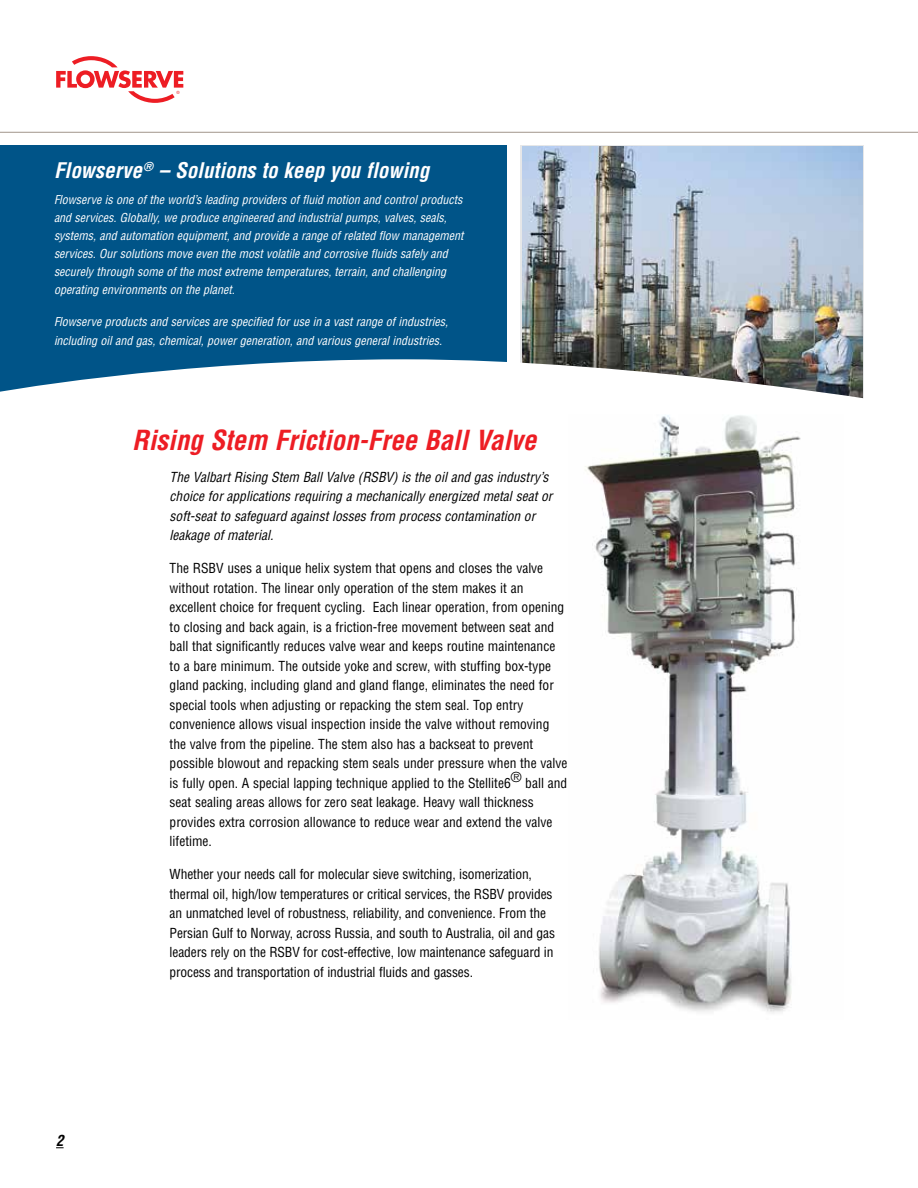
<style>
.page{position:relative;width:918px;height:1188px;background:#fff}
.page>*{position:absolute;margin:0;border:0;box-sizing:border-box;transform-origin:0 0}
.t1{font:italic 700 condensed 27px "Helvetica LT Std";color:#ed1d24}
.t2{font:italic 700 condensed 21px "Helvetica LT Std";color:#fff}
.t3{font:italic 700 condensed 15px "Helvetica LT Std";color:#000}
.t4{font:condensed 13.5px/19.5px "Helvetica LT Std";color:#000}
.t5{font:italic condensed 13.5px/19.5px "Helvetica LT Std";color:#000}
.t6{font:italic condensed 12px/18px "Helvetica LT Std";color:#fff}
</style>
<div class="page">
<hr style="left:0;top:132px;width:918px;height:1px;background:#a1958b">
<svg style="left:56px;top:56px;width:127px;height:47px"></svg>
<img style="left:585px;top:419px;width:216px;height:594px">
<div style="left:0;top:145px;width:506px;height:254px;background:#005488"></div>
<img style="left:523px;top:146px;width:340px;height:213px">
<svg style="left:0;top:359px;width:864px;height:60px"></svg>
<h2 class="t2" style="left:54px;top:157px;width:377px">Flowserve<sup>®</sup> – Solutions to keep you flowing</h2>
<p class="t6" style="left:54px;top:191px;width:411px">Flowserve is one of the world’s leading providers of fluid motion and control products and services. Globally, we produce engineered and industrial pumps, valves, seals, systems, and automation equipment, and provide a range of related flow management services. Our solutions move even the most volatile and corrosive fluids safely and securely through some of the most extreme temperatures, terrain, and challenging operating environments on the planet.</p>
<p class="t6" style="left:54px;top:312px;width:396px;line-height:19.5px">Flowserve products and services are specified for use in a vast range of industries, including oil and gas, chemical, power generation, and various general industries.</p>
<h1 class="t1" style="left:132px;top:423px;width:406px">Rising Stem Friction-Free Ball Valve</h1>
<p class="t3" style="left:56px;top:1131px;width:9px">2</p>
<p class="t5" style="left:170px;top:467px;width:384px">The Valbart Rising Stem Ball Valve (RSBV) is the oil and gas industry’s choice for applications requiring a mechanically energized metal seat or soft-seat to safeguard against losses from process contamination or leakage of material.</p>
<p class="t4" style="left:170px;top:559px;width:399px">The RSBV uses a unique helix system that opens and closes the valve without rotation. The linear only operation of the stem makes it an excellent choice for frequent cycling. Each linear operation, from opening to closing and back again, is a friction-free movement between seat and ball that significantly reduces valve wear and keeps routine maintenance to a bare minimum. The outside yoke and screw, with stuffing box-type gland packing, including gland and gland flange, eliminates the need for special tools when adjusting or repacking the stem seal. Top entry convenience allows visual inspection inside the valve without removing the valve from the pipeline. The stem also has a backseat to prevent possible blowout and repacking stem seals under pressure when the valve is fully open. A special lapping technique applied to the Stellite6® ball and seat sealing areas allows for zero seat leakage. Heavy wall thickness provides extra corrosion allowance to reduce wear and extend the valve lifetime.</p>
<p class="t4" style="left:170px;top:865px;width:387px">Whether your needs call for molecular sieve switching, isomerization, thermal oil, high/low temperatures or critical services, the RSBV provides an unmatched level of robustness, reliability, and convenience. From the Persian Gulf to Norway, across Russia, and south to Australia, oil and gas leaders rely on the RSBV for cost-effective, low maintenance safeguard in process and transportation of industrial fluids and gasses.</p>
</div>
